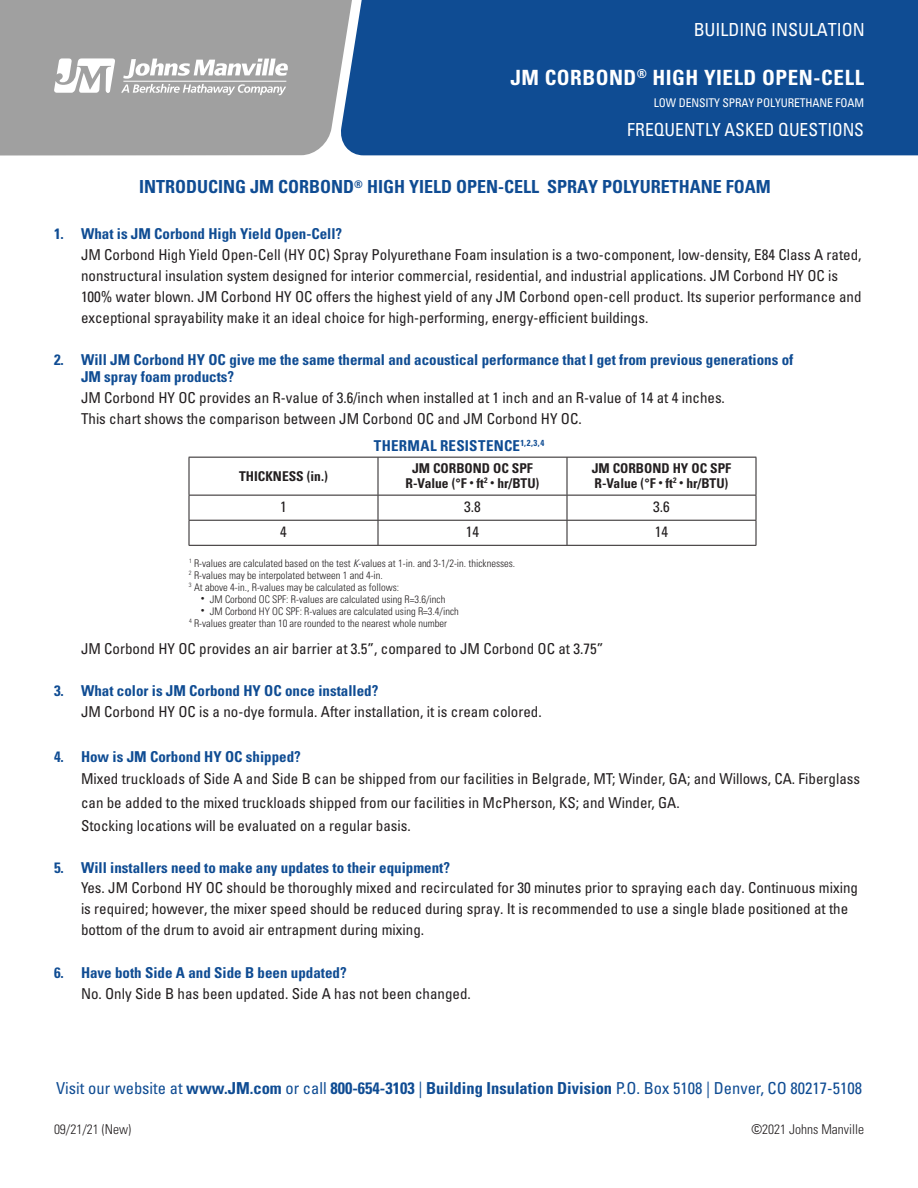
<style>
.page{position:relative;width:918px;height:1188px;background:#fff}
.page>*{position:absolute;margin:0;border:0;box-sizing:border-box;transform-origin:0 0}
.t1{font:700 condensed 21px "Univers LT Std";letter-spacing:.025em;color:#fff}
.t2{font:700 condensed 18px "Univers LT Std";color:#0f4c93}
.t3{font:condensed 18px "Univers LT Std";letter-spacing:-.005em;color:#fff}
.t4{font:condensed 16.5px "Univers LT Std";color:#0f4c93}
.t5{font:condensed 15px/21px "Univers LT Std";color:#231f20}
.t6{font:700 condensed 15px/16.5px "Univers LT Std";color:#0f4c93}
.t7{font:700 condensed 15px "Univers LT Std";letter-spacing:.02em;color:#0f4c93}
.t8{font:700 condensed 13.5px "Univers LT Std";color:#231f20}
.t9{font:300 condensed 13.5px "Univers LT Std";color:#231f20}
.t10{font:condensed 12px "Univers LT Std";letter-spacing:-.01em;color:#fff}
.t11{font:300 condensed 10.5px "Univers LT Std";color:#231f20}
.s1{font-size:9px}
.s2{font-style:italic}
.s3{font-size:7.5px}
.s4{font-weight:700;color:#0f4c93}
.s5{font-weight:700}
.s6{font-weight:400}
</style>
<div class="page">
<hr style="left:189px;top:457px;width:189px;height:1px;background:#231f20">
<hr style="left:189px;top:458px;width:1px;height:37px;background:#231f20">
<hr style="left:378px;top:457px;width:189px;height:1px;background:#231f20">
<hr style="left:378px;top:458px;width:1px;height:37px;background:#231f20">
<hr style="left:567px;top:457px;width:189px;height:1px;background:#231f20">
<hr style="left:567px;top:458px;width:1px;height:37px;background:#231f20">
<hr style="left:756px;top:458px;width:1px;height:37px;background:#231f20">
<hr style="left:189px;top:495px;width:189px;height:1px;background:#231f20">
<hr style="left:378px;top:495px;width:189px;height:1px;background:#231f20">
<hr style="left:567px;top:495px;width:189px;height:1px;background:#231f20">
<hr style="left:189px;top:520px;width:189px;height:1px;background:#231f20">
<svg style="left:189px;top:496px;width:1px;height:49px"></svg>
<hr style="left:378px;top:520px;width:189px;height:1px;background:#231f20">
<svg style="left:378px;top:496px;width:1px;height:49px"></svg>
<hr style="left:567px;top:520px;width:189px;height:1px;background:#231f20">
<svg style="left:567px;top:496px;width:1px;height:49px"></svg>
<svg style="left:756px;top:496px;width:1px;height:49px"></svg>
<hr style="left:189px;top:545px;width:189px;height:1px;background:#231f20">
<hr style="left:378px;top:545px;width:189px;height:1px;background:#231f20">
<hr style="left:567px;top:545px;width:189px;height:1px;background:#231f20">
<div style="left:0;top:0;width:340px;height:156px;background:#a0a0a0"></div>
<div style="left:340px;top:0;width:578px;height:155px;background:#0f4c93"></div>
<svg style="left:54px;top:58px;width:61px;height:35px"></svg>
<svg style="left:121px;top:59px;width:167px;height:36px"></svg>
<hr style="left:123px;top:81px;width:163px;height:1px;background:#fff">
<p class="t3" style="left:694px;top:19px;width:173px">BUILDING INSULATION</p>
<p class="t1" style="left:511px;top:65px;width:355px">JM CORBOND<sup>®</sup> HIGH YIELD OPEN-CELL</p>
<p class="t10" style="left:654px;top:96px;width:212px">LOW DENSITY SPRAY POLYURETHANE FOAM</p>
<p class="t3" style="left:627px;top:119px;width:238px">FREQUENTLY ASKED QUESTIONS</p>
<p class="t2" style="left:139px;top:176px;width:633px">INTRODUCING JM CORBOND<sup>®</sup> HIGH YIELD OPEN-CELL SPRAY POLYURETHANE FOAM</p>
<p class="t6" style="left:54px;top:226px;width:290px">1. What is JM Corbond High Yield Open-Cell?</p>
<p class="t5" style="left:81px;top:244px;width:782px">JM Corbond High Yield Open-Cell (HY OC) Spray Polyurethane Foam insulation is a two-component, low-density, E84 Class A rated, nonstructural insulation system designed for interior commercial, residential, and industrial applications. JM Corbond HY OC is 100% water blown. JM Corbond HY OC offers the highest yield of any JM Corbond open-cell product. Its superior performance and exceptional sprayability make it an ideal choice for high-performing, energy-efficient buildings.</p>
<p class="t6" style="left:81px;top:352px;width:714px;text-indent:-27px">2. Will JM Corbond HY OC give me the same thermal and acoustical performance that I get from previous generations of<br>JM spray foam products?</p>
<p class="t5" style="left:81px;top:387px;width:645px">JM Corbond HY OC provides an R-value of 3.6/inch when installed at 1 inch and an R-value of 14 at 4 inches.<br>This chart shows the comparison between JM Corbond OC and JM Corbond HY OC.</p>
<p class="t7" style="left:374px;top:436px;width:172px">THERMAL RESISTENCE<sup>1,2,3,4</sup></p>
<p class="t8" style="left:239px;top:468px;width:90px">THICKNESS (in.)</p>
<p class="t8" style="left:412px;top:460px;width:122px">JM CORBOND OC SPF</p>
<p class="t8" style="left:406px;top:475px;width:135px">R-Value (°F <span class="s1">•</span> ft<sup>2</sup> <span class="s1">•</span> hr/BTU)</p>
<p class="t8" style="left:592px;top:460px;width:141px">JM CORBOND HY OC SPF</p>
<p class="t8" style="left:595px;top:475px;width:135px">R-Value (°F <span class="s1">•</span> ft<sup>2</sup> <span class="s1">•</span> hr/BTU)</p>
<p class="t5" style="left:280px;top:496px;width:8px">1</p>
<p class="t5" style="left:464px;top:496px;width:18px">3.8</p>
<p class="t5" style="left:653px;top:496px;width:18px">3.6</p>
<p class="t5" style="left:280px;top:521px;width:8px">4</p>
<p class="t5" style="left:466px;top:521px;width:15px">14</p>
<p class="t5" style="left:655px;top:521px;width:15px">14</p>
<p class="t11" style="left:189px;top:557px;width:328px"><sup>1</sup> R-values are calculated based on the test <span class="s2">K</span>-values at 1-in. and 3-1/2-in. thicknesses.</p>
<p class="t11" style="left:189px;top:569px;width:195px"><sup>2</sup> R-values may be interpolated between 1 and 4-in.</p>
<p class="t11" style="left:189px;top:581px;width:212px"><sup>3</sup> At above 4-in., R-values may be calculated as follows:</p>
<p class="t11" style="left:201px;top:593px;width:246px"><span class="s3">•</span> JM Corbond OC SPF: R-values are calculated using R=3.6/inch</p>
<p class="t11" style="left:201px;top:605px;width:260px"><span class="s3">•</span> JM Corbond HY OC SPF: R-values are calculated using R=3.4/inch</p>
<p class="t11" style="left:189px;top:617px;width:260px"><sup>4</sup> R-values greater than 10 are rounded to the nearest whole number</p>
<p class="t5" style="left:81px;top:638px;width:524px">JM Corbond HY OC provides an air barrier at 3.5”, compared to JM Corbond OC at 3.75”</p>
<p class="t5" style="left:81px;top:680px;width:462px;text-indent:-27px"><span class="s4">3. What color is JM Corbond HY OC once installed?<br></span>JM Corbond HY OC is a no-dye formula. After installation, it is cream colored.</p>
<p class="t5" style="left:81px;top:745px;width:781px;line-height:22.2px;text-indent:-27px"><span class="s4">4. How is JM Corbond HY OC shipped?<br></span>Mixed truckloads of Side A and Side B can be shipped from our facilities in Belgrade, MT; Winder, GA; and Willows, CA. Fiberglass</p>
<p class="t5" style="left:81px;top:791px;width:600px;line-height:23.2px">can be added to the mixed truckloads shipped from our facilities in McPherson, KS; and Winder, GA.<br>Stocking locations will be evaluated on a regular basis.</p>
<p class="t5" style="left:81px;top:858px;width:779px;line-height:20.5px;text-indent:-27px"><span class="s4">5. Will installers need to make any updates to their equipment?<br></span>Yes. JM Corbond HY OC should be thoroughly mixed and recirculated for 30 minutes prior to spraying each day. Continuous mixing is required; however, the mixer speed should be reduced during spray. It is recommended to use a single blade positioned at the bottom of the drum to avoid air entrapment during mixing.</p>
<p class="t5" style="left:81px;top:962px;width:391px;text-indent:-27px"><span class="s4">6. Have both Side A and Side B been updated?<br></span>No. Only Side B has been updated. Side A has not been changed.</p>
<p class="t4" style="left:56px;top:1078px;width:807px">Visit our website at <span class="s5">www.JM.com</span> or call <span class="s5">800-654-3103</span> | <span class="s5">Building Insulation Division</span> P.O. Box 5108 | Denver, CO 80217-5108</p>
<p class="t9" style="left:751px;top:1122px;width:114px"><span class="s6">©</span>2021 Johns Manville</p>
</div>
